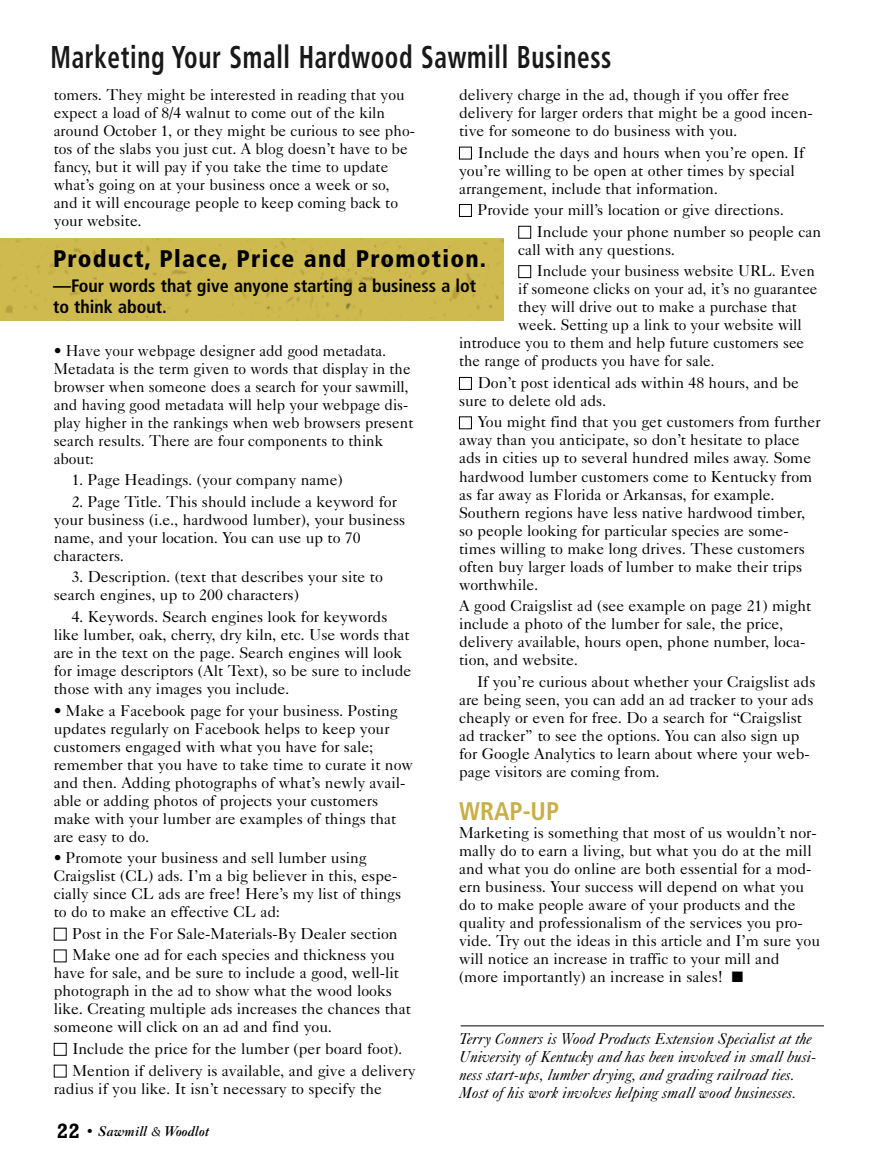
<style>
.page{position:relative;width:878px;height:1175px;background:#fff}
.page>*{position:absolute;margin:0;border:0;box-sizing:border-box;transform-origin:0 0}
.t1{font:700 condensed 31.5px "Frutiger";letter-spacing:.025em;color:#191919;scale:.8 1}
.t2{font:700 condensed 25.5px "Frutiger";color:#c8af47}
.t3{font:900 condensed 24px "Frutiger";letter-spacing:.05em;color:#000}
.t4{font:700 condensed 18px/21px "Frutiger";color:#000}
.t5{font:15.75px/18px "Caslon Five Forty";color:#000}
.t6{font:italic 15.75px/18px "Caslon Five Forty";color:#000}
.t7{font:italic 700 13.5px "Caslon BT";color:#000}
.s1{color:#fff}
.s2{font-family:"Rockwell";font-style:normal;font-size:21px}
.s3{font-family:"Avant Garde";font-weight:400;font-style:normal}
.s4{font-family:"Giovanni";font-weight:400}
</style>
<div class="page">
<hr style="left:460px;top:1025px;width:364px;height:1px;background:#000">
<div style="left:0;top:239px;width:503px;height:82px;background:#cfba4f"></div>
<h1 class="t1" style="left:50px;top:45px;width:702px">Marketing Your Small Hardwood Sawmill Business</h1>
<p class="t5" style="left:54px;top:87px;width:362px">tomers. They might be interested in reading that you expect a load of 8/4 walnut to come out of the kiln around October 1, or they might be curious to see pho&shy;tos of the slabs you just cut. A blog doesn’t have to be fancy, but it will pay if you take the time to update what’s going on at your business once a week or so, and it will encourage people to keep coming back to your website.</p>
<p class="t5" style="left:459px;top:87px;width:355px">delivery charge in the ad, though if you offer free delivery for larger orders that might be a good incen&shy;tive for someone to do business with you.</p>
<p class="t5" style="left:459px;top:145px;width:347px"><span class="s1">■</span> Include the days and hours when you’re open. If you’re willing to be open at other times by special arrangement, include that information.</p>
<p class="t5" style="left:459px;top:202px;width:326px"><span class="s1">■</span> Provide your mill’s location or give directions.</p>
<p class="t5" style="left:518px;top:224px;width:304px"><span class="s1">■</span> Include your phone number so people can call with any questions.</p>
<p class="t5" style="left:518px;top:263px;width:298px"><span class="s1">■</span> Include your business website URL. Even</p>
<p class="t5" style="left:518px;top:281px;width:301px">if someone clicks on your ad, it’s no guarantee</p>
<p class="t5" style="left:518px;top:299px;width:280px">they will drive out to make a purchase that</p>
<p class="t5" style="left:518px;top:317px;width:285px">week. Setting up a link to your website will</p>
<p class="t5" style="left:459px;top:335px;width:347px">introduce you to them and help future customers see</p>
<p class="t5" style="left:459px;top:353px;width:257px">the range of products you have for sale.</p>
<p class="t5" style="left:459px;top:375px;width:342px"><span class="s1">■</span> Don’t post identical ads within 48 hours, and be sure to delete old ads.</p>
<p class="t5" style="left:459px;top:415px;width:363px"><span class="s1">■</span> You might find that you get customers from further away than you anticipate, so don’t hesitate to place ads in cities up to several hundred miles away. Some hardwood lumber customers come to Kentucky from as far away as Florida or Arkansas, for example.<br>Southern regions have less native hardwood timber, so people looking for particular species are some&shy;times willing to make long drives. These customers often buy larger loads of lumber to make their trips worthwhile.</p>
<p class="t5" style="left:459px;top:598px;width:354px">A good Craigslist ad (see example on page 21) might include a photo of the lumber for sale, the price, delivery available, hours open, phone number, loca&shy;tion, and website.</p>
<p class="t5" style="left:459px;top:674px;width:358px;text-indent:18px">If you’re curious about whether your Craigslist ads are being seen, you can add an ad tracker to your ads cheaply or even for free. Do a search for “Craigslist ad tracker” to see the options. You can also sign up for Google Analytics to learn about where your web&shy;page visitors are coming from.</p>
<h2 class="t2" style="left:459px;top:801px;width:102px">WRAP-UP</h2>
<p class="t5" style="left:459px;top:825px;width:363px">Marketing is something that most of us wouldn’t nor&shy;mally do to earn a living, but what you do at the mill and what you do online are both essential for a mod&shy;ern business. Your success will depend on what you do to make people aware of your products and the quality and professionalism of the services you pro&shy;vide. Try out the ideas in this article and I’m sure you will notice an increase in traffic to your mill and (more importantly) an increase in sales! ■</p>
<h3 class="t3" style="left:53px;top:249px;width:434px">Product, Place, Price and Promotion.</h3>
<p class="t4" style="left:53px;top:276px;width:424px">—Four words that give anyone starting a business a lot to think about.</p>
<p class="t5" style="left:54px;top:343px;width:361px">• Have your webpage designer add good metadata.<br>Metadata is the term given to words that display in the browser when someone does a search for your sawmill, and having good metadata will help your webpage dis&shy;play higher in the rankings when web browsers present search results. There are four components to think about:</p>
<p class="t5" style="left:72px;top:472px;width:272px">1. Page Headings. (your company name)</p>
<p class="t5" style="left:54px;top:494px;width:353px;text-indent:18px">2. Page Title. This should include a keyword for your business (i.e., hardwood lumber), your business name, and your location. You can use up to 70 characters.</p>
<p class="t5" style="left:54px;top:569px;width:331px;text-indent:18px">3. Description. (text that describes your site to search engines, up to 200 characters)</p>
<p class="t5" style="left:54px;top:609px;width:359px;text-indent:18px">4. Keywords. Search engines look for keywords like lumber, oak, cherry, dry kiln, etc. Use words that are in the text on the page. Search engines will look for image descriptors (Alt Text), so be sure to include those with any images you include.</p>
<p class="t5" style="left:54px;top:703px;width:361px">• Make a Facebook page for your business. Posting updates regularly on Facebook helps to keep your customers engaged with what you have for sale; remember that you have to take time to curate it now and then. Adding photographs of what’s newly avail&shy;able or adding photos of projects your customers make with your lumber are examples of things that are easy to do.</p>
<p class="t5" style="left:54px;top:850px;width:349px">• Promote your business and sell lumber using Craigslist (CL) ads. I’m a big believer in this, espe&shy;cially since CL ads are free! Here’s my list of things to do to make an effective CL ad:</p>
<p class="t5" style="left:54px;top:926px;width:345px"><span class="s1">■</span> Post in the For Sale-Materials-By Dealer section</p>
<p class="t5" style="left:54px;top:947px;width:359px"><span class="s1">■</span> Make one ad for each species and thickness you have for sale, and be sure to include a good, well-lit photograph in the ad to show what the wood looks like. Creating multiple ads increases the chances that someone will click on an ad and find you.</p>
<p class="t5" style="left:54px;top:1041px;width:350px"><span class="s1">■</span> Include the price for the lumber (per board foot).</p>
<p class="t5" style="left:54px;top:1062px;width:363px"><span class="s1">■</span> Mention if delivery is available, and give a delivery radius if you like. It isn’t necessary to specify the</p>
<p class="t6" style="left:459px;top:1031px;width:359px">Terry Conners is Wood Products Extension Specialist at the University of Kentucky and has been involved in small busi&shy;ness start-ups, lumber drying, and grading railroad ties.<br>Most of his work involves helping small wood businesses.</p>
<p class="t7" style="left:57px;top:1126px;width:154px"><span class="s2">22</span> <span class="s3">•</span> Sawmill <span class="s4">&amp;</span> Woodlot</p>
</div>
